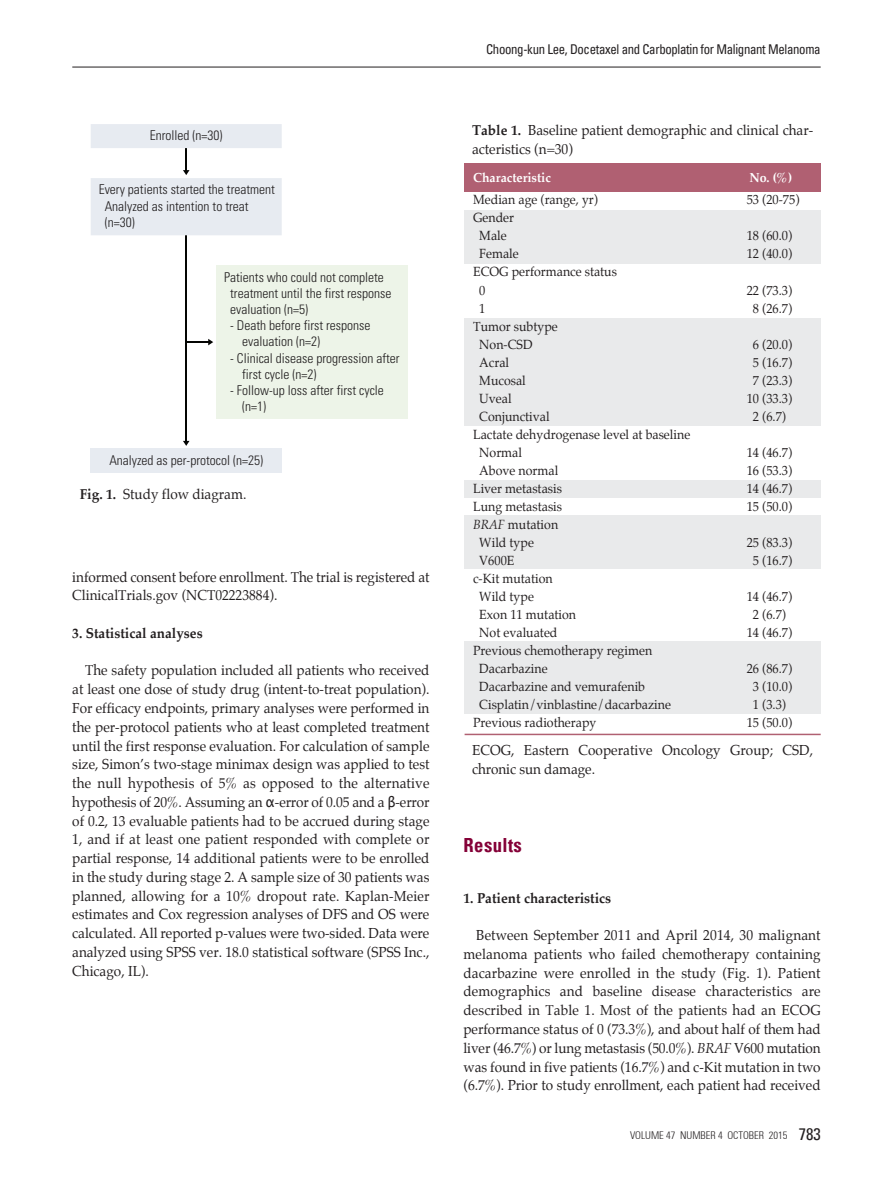
<style>
.page{position:relative;width:893px;height:1191px;background:#fff}
.page>*{position:absolute;margin:0;border:0;box-sizing:border-box;transform-origin:0 0}
.t1{font:700 condensed 19.5px "Univers";letter-spacing:.025em;color:#840037;scale:.95 1}
.t2{font:14.25px/18.8px "Palatino";color:#231f20;scale:.95 1}
.t3{font:700 14.25px "Palatino";color:#231f20;scale:.95 1}
.t4{font:300 condensed 13.5px/16.2px "Univers";color:#201d1e}
.t5{font:condensed 13.5px "Univers";letter-spacing:-.025em;color:#231f20;scale:.95 1}
.t6{font:13.05px/18px "Palatino";color:#231f20;scale:.95 1}
.t7{font:700 13.05px "Palatino";color:#fff;scale:.95 1}
.t8{font:300 condensed 10.5px "Univers";color:#231f20}
.s1{font-weight:700}
.s2{font-family:"Lucida Grande"}
.s3{font-style:italic}
.s4{font-weight:400;font-size:16.5px}
</style>
<div class="page">
<hr style="left:72px;top:67px;width:749px;height:1px;background:#231f20">
<hr style="left:185px;top:148px;width:2px;height:25px;background:#040503">
<svg style="left:183px;top:441px;width:6px;height:5px"></svg>
<hr style="left:185px;top:235px;width:2px;height:208px;background:#040503">
<div style="left:91px;top:124px;width:191px;height:24px;background:#e7ebf1"></div>
<div style="left:91px;top:449px;width:191px;height:24px;background:#e7ebf1"></div>
<svg style="left:91px;top:170px;width:191px;height:65px;background:#e9edf2"></svg>
<div style="left:216px;top:265px;width:191px;height:154px;background:#edf4e8"></div>
<svg style="left:208px;top:339px;width:5px;height:6px"></svg>
<hr style="left:186px;top:341px;width:25px;height:2px;background:#040503">
<div style="left:465px;top:163px;width:356px;height:29px;background:#b06072"></div>
<div style="left:465px;top:210px;width:356px;height:54px;background:#e9eaeb"></div>
<div style="left:465px;top:318px;width:356px;height:107px;background:#e9eaeb"></div>
<div style="left:465px;top:480px;width:356px;height:17px;background:#e9eaeb"></div>
<div style="left:465px;top:515px;width:356px;height:53px;background:#e9eaeb"></div>
<div style="left:465px;top:641px;width:356px;height:72px;background:#e9eaeb"></div>
<hr style="left:465px;top:733px;width:356px;height:2px;background:#b06072">
<p class="t4" style="left:150px;top:127px;width:74px">Enrolled (n=30)</p>
<p class="t4" style="left:105px;top:181px;width:172px;text-indent:-6px">Every patients started the treatment<br>Analyzed as intention to treat (n=30)</p>
<p class="t4" style="left:230px;top:268px;width:163px;text-indent:-6px">Patients who could not complete treatment until the first response evaluation (n=5)</p>
<p class="t4" style="left:242px;top:317px;width:130px;text-indent:-12px">- Death before first response evaluation (n=2)</p>
<p class="t4" style="left:242px;top:349px;width:159px;text-indent:-12px">- Clinical disease progression after first cycle (n=2)</p>
<p class="t4" style="left:242px;top:382px;width:143px;text-indent:-12px">- Follow-up loss after first cycle (n=1)</p>
<p class="t4" style="left:109px;top:452px;width:155px">Analyzed as per-protocol (n=25)</p>
<p class="t2" style="left:80px;top:485px;width:177px"><span class="s1">Fig. 1.</span> Study flow diagram.</p>
<p class="t2" style="left:72px;top:568px;width:377px">informed consent before enrollment. The trial is registered at<br>ClinicalTrials.gov (NCT02223884).</p>
<p class="t3" style="left:72px;top:626px;width:139px">3. Statistical analyses</p>
<p class="t2" style="left:72px;top:662px;width:378px;text-align:justify;text-indent:13px">The safety population included all patients who received at least one dose of study drug (intent-to-treat population).<br>For efficacy endpoints, primary analyses were performed in the per-protocol patients who at least completed treatment until the first response evaluation. For calculation of sample size, Simon’s two-stage minimax design was applied to test the null hypothesis of 5% as opposed to the alternative hypothesis of 20%. Assuming an <span class="s2">!</span>-error of 0.05 and a <span class="s2">"</span>-error of 0.2, 13 evaluable patients had to be accrued during stage 1, and if at least one patient responded with complete or partial response, 14 additional patients were to be enrolled in the study during stage 2. A sample size of 30 patients was planned, allowing for a 10% dropout rate. Kaplan-Meier estimates and Cox regression analyses of DFS and OS were calculated. All reported p-values were two-sided. Data were analyzed using SPSS ver. 18.0 statistical software (SPSS Inc., Chicago, IL).</p>
<p class="t5" style="left:486px;top:41px;width:354px">Choong-kun Lee, Docetaxel and Carboplatin for Malignant Melanoma</p>
<p class="t2" style="left:472px;top:122px;width:361px"><span class="s1">Table 1.</span> Baseline patient demographic and clinical char&shy;acteristics (n=30)</p>
<p class="t7" style="left:473px;top:171px;width:83px">Characteristic</p>
<p class="t7" style="left:749px;top:171px;width:46px">No. (%)</p>
<p class="t6" style="left:473px;top:192px;width:133px">Median age (range, yr)</p>
<p class="t6" style="left:747px;top:192px;width:57px">53 (20-75)</p>
<p class="t6" style="left:473px;top:210px;width:45px;text-align:center">Gender<br>Male</p>
<p class="t6" style="left:747px;top:228px;width:49px">18 (60.0)</p>
<p class="t6" style="left:479px;top:246px;width:43px">Female</p>
<p class="t6" style="left:747px;top:246px;width:49px">12 (40.0)</p>
<p class="t6" style="left:479px;top:264px;width:146px;text-indent:-6px">ECOG performance status<br>0</p>
<p class="t6" style="left:747px;top:282px;width:49px">22 (73.3)</p>
<p class="t6" style="left:479px;top:300px;width:8px">1</p>
<p class="t6" style="left:753px;top:300px;width:43px">8 (26.7)</p>
<p class="t6" style="left:479px;top:318px;width:84px;text-indent:-6px">Tumor subtype<br>Non-CSD</p>
<p class="t6" style="left:753px;top:336px;width:43px">6 (20.0)</p>
<p class="t6" style="left:479px;top:354px;width:33px">Acral</p>
<p class="t6" style="left:753px;top:354px;width:43px">5 (16.7)</p>
<p class="t6" style="left:479px;top:372px;width:50px">Mucosal</p>
<p class="t6" style="left:753px;top:372px;width:43px">7 (23.3)</p>
<p class="t6" style="left:479px;top:390px;width:36px">Uveal</p>
<p class="t6" style="left:747px;top:390px;width:49px">10 (33.3)</p>
<p class="t6" style="left:479px;top:408px;width:76px">Conjunctival</p>
<p class="t6" style="left:753px;top:408px;width:36px">2 (6.7)</p>
<p class="t6" style="left:479px;top:426px;width:224px;text-indent:-6px">Lactate dehydrogenase level at baseline<br>Normal</p>
<p class="t6" style="left:747px;top:444px;width:49px">14 (46.7)</p>
<p class="t6" style="left:479px;top:462px;width:85px">Above normal</p>
<p class="t6" style="left:747px;top:462px;width:49px">16 (53.3)</p>
<p class="t6" style="left:473px;top:480px;width:95px">Liver metastasis</p>
<p class="t6" style="left:747px;top:480px;width:49px">14 (46.7)</p>
<p class="t6" style="left:473px;top:498px;width:95px">Lung metastasis</p>
<p class="t6" style="left:747px;top:498px;width:49px">15 (50.0)</p>
<p class="t6" style="left:479px;top:516px;width:85px;text-indent:-6px"><span class="s3">BRAF</span> mutation<br>Wild type</p>
<p class="t6" style="left:747px;top:534px;width:49px">25 (83.3)</p>
<p class="t6" style="left:479px;top:552px;width:38px">V600E</p>
<p class="t6" style="left:753px;top:552px;width:43px">5 (16.7)</p>
<p class="t6" style="left:479px;top:570px;width:79px;text-indent:-6px">c-Kit mutation<br>Wild type</p>
<p class="t6" style="left:747px;top:588px;width:49px">14 (46.7)</p>
<p class="t6" style="left:479px;top:606px;width:103px">Exon 11 mutation</p>
<p class="t6" style="left:753px;top:606px;width:36px">2 (6.7)</p>
<p class="t6" style="left:479px;top:624px;width:84px">Not evaluated</p>
<p class="t6" style="left:747px;top:624px;width:49px">14 (46.7)</p>
<p class="t6" style="left:479px;top:642px;width:183px;text-indent:-6px">Previous chemotherapy regimen<br>Dacarbazine</p>
<p class="t6" style="left:747px;top:660px;width:49px">26 (86.7)</p>
<p class="t6" style="left:479px;top:678px;width:176px">Dacarbazine and vemurafenib</p>
<p class="t6" style="left:753px;top:678px;width:43px">3 (10.0)</p>
<p class="t6" style="left:479px;top:696px;width:203px">Cisplatin/vinblastine/dacarbazine</p>
<p class="t6" style="left:753px;top:696px;width:36px">1 (3.3)</p>
<p class="t6" style="left:473px;top:714px;width:131px">Previous radiotherapy</p>
<p class="t6" style="left:747px;top:714px;width:49px">15 (50.0)</p>
<p class="t2" style="left:472px;top:742px;width:361px">ECOG, Eastern Cooperative Oncology Group; CSD, chronic sun damage.</p>
<h1 class="t1" style="left:463px;top:833px;width:63px">Results</h1>
<p class="t3" style="left:463px;top:891px;width:157px">1. Patient characteristics</p>
<p class="t2" style="left:463px;top:927px;width:377px;text-align:justify;text-indent:13px">Between September 2011 and April 2014, 30 malignant melanoma patients who failed chemotherapy containing dacarbazine were enrolled in the study (Fig. 1). Patient demographics and baseline disease characteristics are described in Table 1. Most of the patients had an ECOG performance status of 0 (73.3%), and about half of them had liver (46.7%) or lung metastasis (50.0%). <span class="s3">BRAF</span> V600 mutation was found in five patients (16.7%) and c-Kit mutation in two (6.7%). Prior to study enrollment, each patient had received</p>
<p class="t8" style="left:630px;top:1129px;width:192px">VOLUME 47 NUMBER 4 OCTOBER 2015 <span class="s4">783</span></p>
</div>
